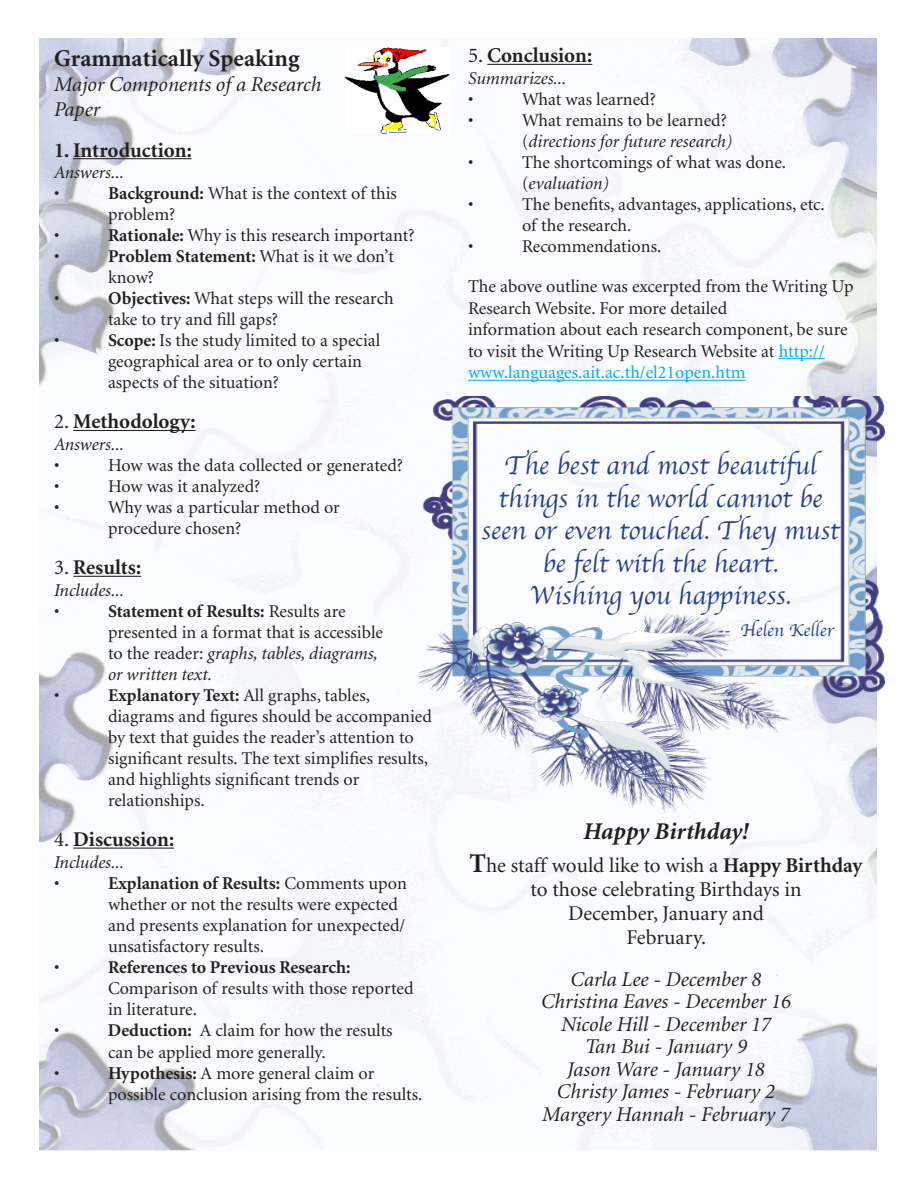
<style>
.page{position:relative;width:918px;height:1188px;background:#fff}
.page>*{position:absolute;margin:0;border:0;box-sizing:border-box;transform-origin:0 0}
.t1{font:27px/32.4px "Apple Chancery";color:#253f8e;text-align:center}
.t2{font:700 24px "Minion";color:#231f20}
.t3{font:italic 700 24px "Minion";color:#231f20}
.t4{font:italic 21px/25.2px "Minion";color:#231f20}
.t5{font:21px/24px "Minion";color:#231f20;text-align:center}
.t6{font:700 21px "Minion";color:#231f20}
.t7{font:18px/21px "Minion";color:#231f20}
.t8{font:italic 18px "Minion";color:#231f20}
.t9{font:700 18px "Minion";color:#231f20}
.t10{font:18px "Apple Chancery";color:#253f8e}
.s1{font-weight:700}
.s2{font-weight:400}
.s3{font-style:normal}
.s4{color:#00aeef}
.s5{font-weight:700;font-size:27px}
</style>
<div class="page">
<img style="left:40px;top:39px;width:836px;height:1112px">
<hr style="left:73px;top:158px;width:119px;height:1px;background:#231f20">
<hr style="left:73px;top:430px;width:123px;height:1px;background:#231f20">
<hr style="left:73px;top:576px;width:68px;height:1px;background:#231f20">
<hr style="left:73px;top:848px;width:101px;height:1px;background:#231f20">
<hr style="left:487px;top:64px;width:105px;height:1px;background:#231f20">
<hr style="left:779px;top:358px;width:46px;height:1px;background:#00aeef">
<hr style="left:468px;top:380px;width:278px;height:1px;background:#00aeef">
<img style="left:417px;top:396px;width:468px;height:417px">
<img style="left:346px;top:47px;width:104px;height:87px">
<p class="t2" style="left:54px;top:46px;width:247px">Grammatically Speaking</p>
<p class="t4" style="left:54px;top:73px;width:269px">Major Components of a Research<br>Paper</p>
<p class="t6" style="left:54px;top:139px;width:139px">1. Introduction:</p>
<p class="t8" style="left:54px;top:164px;width:72px">Answers...</p>
<p class="t7" style="left:54px;top:184px;width:7px">•</p>
<p class="t7" style="left:108px;top:184px;width:290px"><span class="s1">Background:</span> What is the context of this problem?</p>
<p class="t7" style="left:54px;top:226px;width:7px">•</p>
<p class="t7" style="left:108px;top:226px;width:308px"><span class="s1">Rationale:</span> Why is this research important?</p>
<p class="t7" style="left:54px;top:247px;width:7px">•</p>
<p class="t7" style="left:108px;top:247px;width:287px"><span class="s1">Problem Statement:</span> What is it we don’t know?</p>
<p class="t7" style="left:54px;top:289px;width:7px">•</p>
<p class="t7" style="left:108px;top:289px;width:287px"><span class="s1">Objectives:</span> What steps will the research take to try and fill gaps?</p>
<p class="t7" style="left:54px;top:331px;width:7px">•</p>
<p class="t7" style="left:108px;top:331px;width:274px"><span class="s1">Scope:</span> Is the study limited to a special</p>
<p class="t7" style="left:108px;top:352px;width:256px">geographical area or to only certain</p>
<p class="t7" style="left:108px;top:373px;width:173px">aspects of the situation?</p>
<p class="t6" style="left:54px;top:411px;width:143px"><span class="s2">2.</span> Methodology:</p>
<p class="t8" style="left:54px;top:435px;width:72px">Answers...</p>
<p class="t7" style="left:54px;top:455px;width:7px">•</p>
<p class="t7" style="left:108px;top:455px;width:297px">How was the data collected or generated?</p>
<p class="t7" style="left:54px;top:476px;width:7px">•</p>
<p class="t7" style="left:108px;top:476px;width:154px">How was it analyzed?</p>
<p class="t7" style="left:54px;top:497px;width:7px">•</p>
<p class="t7" style="left:108px;top:497px;width:233px">Why was a particular method or</p>
<p class="t7" style="left:108px;top:518px;width:135px">procedure chosen?</p>
<p class="t6" style="left:54px;top:557px;width:89px"><span class="s2">3.</span> Results:</p>
<p class="t8" style="left:54px;top:581px;width:72px">Includes...</p>
<p class="t7" style="left:54px;top:601px;width:7px">•</p>
<p class="t9" style="left:108px;top:602px;width:239px">Statement of Results: <span class="s2">Results are</span></p>
<p class="t7" style="left:108px;top:622px;width:277px">presented in a format that is accessible</p>
<p class="t8" style="left:108px;top:644px;width:271px"><span class="s3">to the reader:</span> graphs, tables, diagrams,</p>
<p class="t8" style="left:108px;top:665px;width:106px">or written text.</p>
<p class="t7" style="left:54px;top:685px;width:7px">•</p>
<p class="t7" style="left:108px;top:685px;width:264px"><span class="s1">Explanatory Text:</span> All graphs, tables,</p>
<p class="t7" style="left:108px;top:706px;width:325px">diagrams and figures should be accompanied by text that guides the reader’s attention to significant results. The text simplifies results, and highlights significant trends or</p>
<p class="t7" style="left:108px;top:790px;width:98px">relationships.</p>
<p class="t6" style="left:54px;top:829px;width:122px"><span class="s2">4.</span> Discussion:</p>
<p class="t8" style="left:54px;top:853px;width:72px">Includes...</p>
<p class="t7" style="left:54px;top:874px;width:7px">•</p>
<p class="t7" style="left:108px;top:874px;width:300px"><span class="s1">Explanation of Results:</span> Comments upon whether or not the results were expected and presents explanation for unexpected/</p>
<p class="t7" style="left:108px;top:937px;width:158px">unsatisfactory results.</p>
<p class="t7" style="left:54px;top:958px;width:7px">•</p>
<p class="t9" style="left:108px;top:958px;width:244px">References to Previous Research:</p>
<p class="t7" style="left:108px;top:979px;width:307px">Comparison of results with those reported in literature.</p>
<p class="t7" style="left:54px;top:1021px;width:7px">•</p>
<p class="t7" style="left:108px;top:1020px;width:286px;line-height:21.6px"><span class="s1">Deduction:</span> A claim for how the results can be applied more generally.</p>
<p class="t7" style="left:54px;top:1063px;width:7px">•</p>
<p class="t7" style="left:108px;top:1063px;width:268px"><span class="s1">Hypothesis:</span> A more general claim or</p>
<p class="t7" style="left:108px;top:1085px;width:316px">possible conclusion arising from the results.</p>
<p class="t6" style="left:468px;top:45px;width:126px"><span class="s2">5.</span> Conclusion:</p>
<p class="t8" style="left:468px;top:69px;width:100px">Summarizes...</p>
<p class="t7" style="left:468px;top:89px;width:7px">•</p>
<p class="t7" style="left:522px;top:89px;width:135px">What was learned?</p>
<p class="t7" style="left:468px;top:110px;width:7px">•</p>
<p class="t7" style="left:522px;top:110px;width:206px">What remains to be learned?</p>
<p class="t8" style="left:522px;top:132px;width:212px"><span class="s3">(</span>directions for future research)</p>
<p class="t7" style="left:468px;top:152px;width:7px">•</p>
<p class="t7" style="left:522px;top:152px;width:266px">The shortcomings of what was done.</p>
<p class="t8" style="left:522px;top:174px;width:89px"><span class="s3">(</span>evaluation)</p>
<p class="t7" style="left:468px;top:194px;width:7px">•</p>
<p class="t7" style="left:522px;top:194px;width:304px">The benefits, advantages, applications, etc. of the research.</p>
<p class="t7" style="left:468px;top:237px;width:7px">•</p>
<p class="t7" style="left:522px;top:237px;width:141px">Recommendations.</p>
<p class="t7" style="left:468px;top:276px;width:387px;line-height:21.6px">The above outline was excerpted from the Writing Up<br>Research Website. For more detailed</p>
<p class="t7" style="left:468px;top:319px;width:381px;line-height:21.6px">information about each research component, be sure to visit the Writing Up Research Website at <span class="s4">http:// www.languages.ait.ac.th/el21open.htm</span></p>
<p class="t1" style="left:481px;top:449px;width:360px">The best and most beautiful things in the world cannot be seen or even touched. They must be felt with the heart.</p>
<p class="t1" style="left:530px;top:579px;width:263px">Wishing you happiness.</p>
<p class="t10" style="left:717px;top:616px;width:118px">-- Helen Keller</p>
<p class="t3" style="left:583px;top:819px;width:167px">Happy Birthday!</p>
<p class="t5" style="left:470px;top:854px;width:394px"><span class="s5">T</span>he staff would like to wish a <span class="s1">Happy Birthday </span>to those celebrating Birthdays in</p>
<p class="t5" style="left:568px;top:902px;width:197px">December, January and</p>
<p class="t5" style="left:626px;top:926px;width:81px">February.</p>
<p class="t4" style="left:571px;top:967px;width:192px">Carla Lee - December 8</p>
<p class="t4" style="left:541px;top:989px;width:251px">Christina Eaves - December 16</p>
<p class="t4" style="left:561px;top:1012px;width:212px">Nicole Hill - December 17</p>
<p class="t4" style="left:585px;top:1034px;width:163px">Tan Bui - January 9</p>
<p class="t4" style="left:567px;top:1057px;width:199px">Jason Ware - January 18</p>
<p class="t4" style="left:557px;top:1079px;width:220px">Christy James - February 2</p>
<p class="t4" style="left:542px;top:1102px;width:249px">Margery Hannah - February 7</p>
</div>
